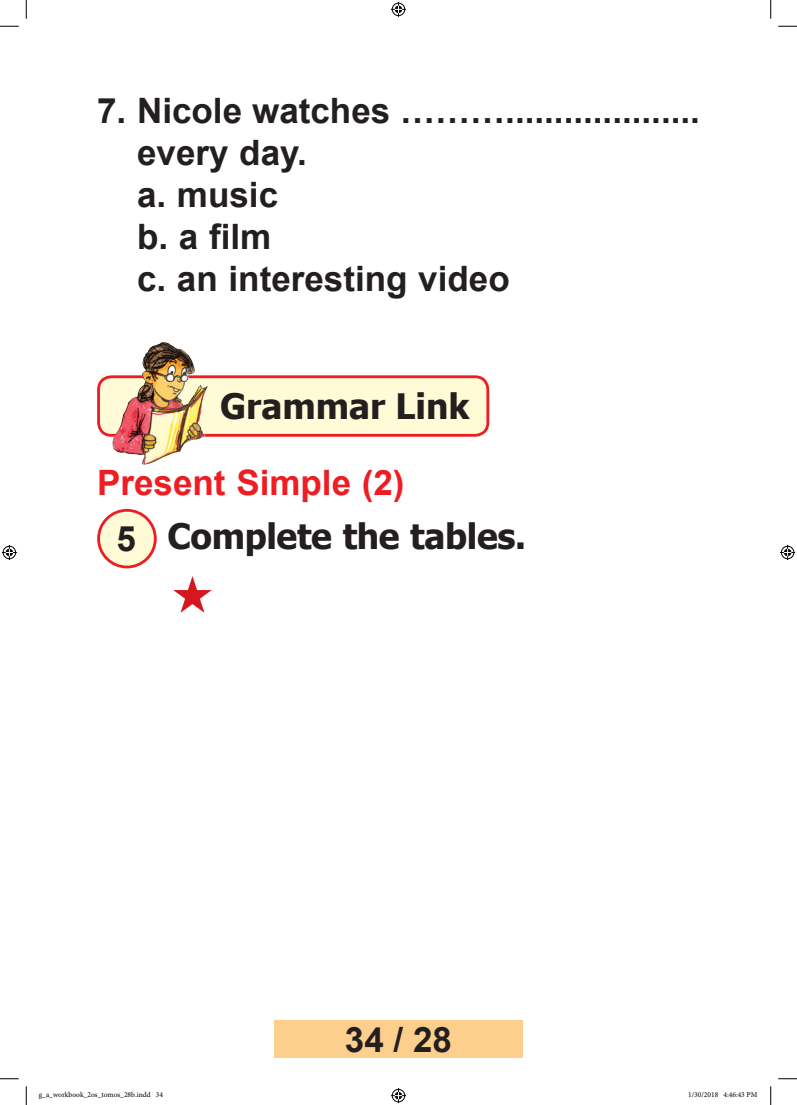
<style>
.page{position:relative;width:797px;height:1105px;background:#fff}
.page>*{position:absolute;margin:0;border:0;box-sizing:border-box;transform-origin:0 0}
.t1{font:700 35px/42px "Arial";color:#231f20}
.t2{font:700 35px "Tahoma";letter-spacing:-.01em;color:#231f20}
.t3{font:700 35px "Arial";color:#ee1d23}
.t4{font:7.5px "Minion Pro";color:#000}
.s1{font-family:"Arial"}
</style>
<div class="page">
<div style="left:99px;top:377px;width:389px;height:58px;background:#fffbd6;border-radius:13px"></div>
<div style="left:97px;top:375px;width:392px;height:62px;border:3px solid #ee1d23;border-radius:13px"></div>
<img style="left:112px;top:343px;width:96px;height:122px">
<div style="left:99px;top:510px;width:56px;height:57px;background:#fffbd6;border-radius:50%"></div>
<div style="left:97px;top:509px;width:60px;height:59px;border:3px solid #ee1d23;border-radius:50%"></div>
<div style="left:274px;top:1020px;width:248px;height:37px;background:#fdcf8c"></div>
<svg style="left:0;top:25px;width:19px;height:2px"></svg>
<svg style="left:778px;top:25px;width:19px;height:2px"></svg>
<svg style="left:0;top:1078px;width:19px;height:1px"></svg>
<svg style="left:778px;top:1078px;width:19px;height:1px"></svg>
<svg style="left:25px;top:0;width:2px;height:19px"></svg>
<svg style="left:25px;top:1086px;width:2px;height:19px"></svg>
<svg style="left:770px;top:0;width:1px;height:19px"></svg>
<svg style="left:770px;top:1086px;width:1px;height:19px"></svg>
<svg style="left:391px;top:2px;width:15px;height:15px"></svg>
<svg style="left:391px;top:1088px;width:15px;height:15px"></svg>
<svg style="left:2px;top:545px;width:15px;height:15px"></svg>
<svg style="left:780px;top:545px;width:15px;height:15px"></svg>
<p class="t1" style="left:137px;top:90px;width:564px;text-indent:-40px">7. Nicole watches ……….................... every day.<br>a. music<br>b. a film<br>c. an interesting video</p>
<p class="t2" style="left:220px;top:382px;width:251px">Grammar Link</p>
<p class="t3" style="left:97px;top:458px;width:309px">Present Simple (2)</p>
<p class="t2" style="left:116px;top:512px;width:411px"><span class="s1">5</span> Complete the tables.</p>
<p class="t1" style="left:345px;top:1019px;width:109px">34 / 28</p>
<p class="t4" style="left:39px;top:1090px;width:126px">g_a_workbook_2os_tomos_28b.indd 34</p>
<p class="t4" style="left:688px;top:1090px;width:71px">1/30/2018 4:46:43 PM</p>
</div>
